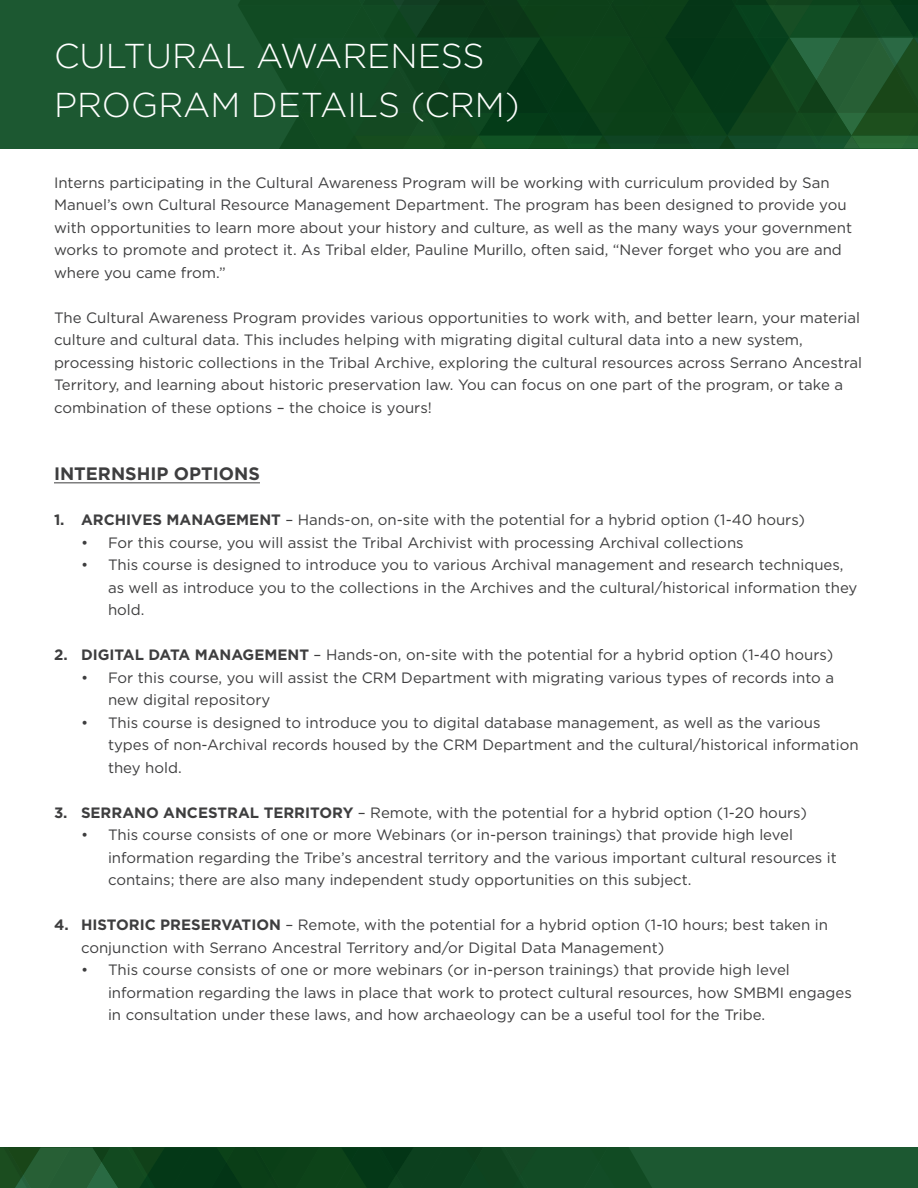
<style>
.page{position:relative;width:918px;height:1188px;background:#fff}
.page>*{position:absolute;margin:0;border:0;box-sizing:border-box;transform-origin:0 0}
.Heading{font:300 34.5px "Gotham HTF";color:#fff}
.t1{font:700 18px "Gotham HTF";color:#3e3e3f}
.t2{font:15px/22.5px "Gotham HTF";color:#3e3e3f}
.s1{font-weight:700}
</style>
<div class="page">
<div style="left:0;top:0;width:918px;height:148px;background:#1c5831"></div>
<svg style="left:238px;top:0;width:680px;height:148px"></svg>
<div style="left:0;top:1148px;width:918px;height:40px;background:#1c5831"></div>
<svg style="left:0;top:1148px;width:652px;height:40px"></svg>
<hr style="left:54px;top:483px;width:206px;height:1px;background:#3e3e3f">
<p class="Heading" style="left:54px;top:37px;width:432px">CULTURAL AWARENESS</p>
<p class="Heading" style="left:54px;top:86px;width:467px">PROGRAM DETAILS (CRM)</p>
<p class="t2" style="left:54px;top:171px;width:800px">Interns participating in the Cultural Awareness Program will be working with curriculum provided by San Manuel’s own Cultural Resource Management Department. The program has been designed to provide you with opportunities to learn more about your history and culture, as well as the many ways your government works to promote and protect it. As Tribal elder, Pauline Murillo, often said, “Never forget who you are and where you came from.”</p>
<p class="t2" style="left:54px;top:306px;width:810px">The Cultural Awareness Program provides various opportunities to work with, and better learn, your material culture and cultural data. This includes helping with migrating digital cultural data into a new system, processing historic collections in the Tribal Archive, exploring the cultural resources across Serrano Ancestral Territory, and learning about historic preservation law. You can focus on one part of the program, or take a combination of these options – the choice is yours!</p>
<p class="t1" style="left:54px;top:464px;width:207px">INTERNSHIP OPTIONS</p>
<p class="t2" style="left:54px;top:509px;width:753px"><span class="s1">1. ARCHIVES MANAGEMENT</span> – Hands-on, on-site with the potential for a hybrid option (1-40 hours)</p>
<p class="t2" style="left:81px;top:531px;width:664px">• For this course, you will assist the Tribal Archivist with processing Archival collections</p>
<p class="t2" style="left:108px;top:554px;width:751px;text-indent:-27px">• This course is designed to introduce you to various Archival management and research techniques, as well as introduce you to the collections in the Archives and the cultural/historical information they hold.</p>
<p class="t2" style="left:54px;top:644px;width:781px"><span class="s1">2. DIGITAL DATA MANAGEMENT</span> – Hands-on, on-site with the potential for a hybrid option (1-40 hours)</p>
<p class="t2" style="left:108px;top:666px;width:728px;text-indent:-27px">• For this course, you will assist the CRM Department with migrating various types of records into a new digital repository</p>
<p class="t2" style="left:108px;top:711px;width:752px;text-indent:-27px">• This course is designed to introduce you to digital database management, as well as the various types of non-Archival records housed by the CRM Department and the cultural/historical information they hold.</p>
<p class="t2" style="left:54px;top:801px;width:755px"><span class="s1">3. SERRANO ANCESTRAL TERRITORY</span> – Remote, with the potential for a hybrid option (1-20 hours)</p>
<p class="t2" style="left:108px;top:824px;width:730px;text-indent:-27px">• This course consists of one or more Webinars (or in-person trainings) that provide high level information regarding the Tribe’s ancestral territory and the various important cultural resources it contains; there are also many independent study opportunities on this subject.</p>
<p class="t2" style="left:81px;top:914px;width:749px;text-indent:-27px"><span class="s1">4. HISTORIC PRESERVATION</span> – Remote, with the potential for a hybrid option (1-10 hours; best taken in conjunction with Serrano Ancestral Territory and/or Digital Data Management)</p>
<p class="t2" style="left:108px;top:959px;width:745px;text-indent:-27px">• This course consists of one or more webinars (or in-person trainings) that provide high level information regarding the laws in place that work to protect cultural resources, how SMBMI engages in consultation under these laws, and how archaeology can be a useful tool for the Tribe.</p>
</div>
